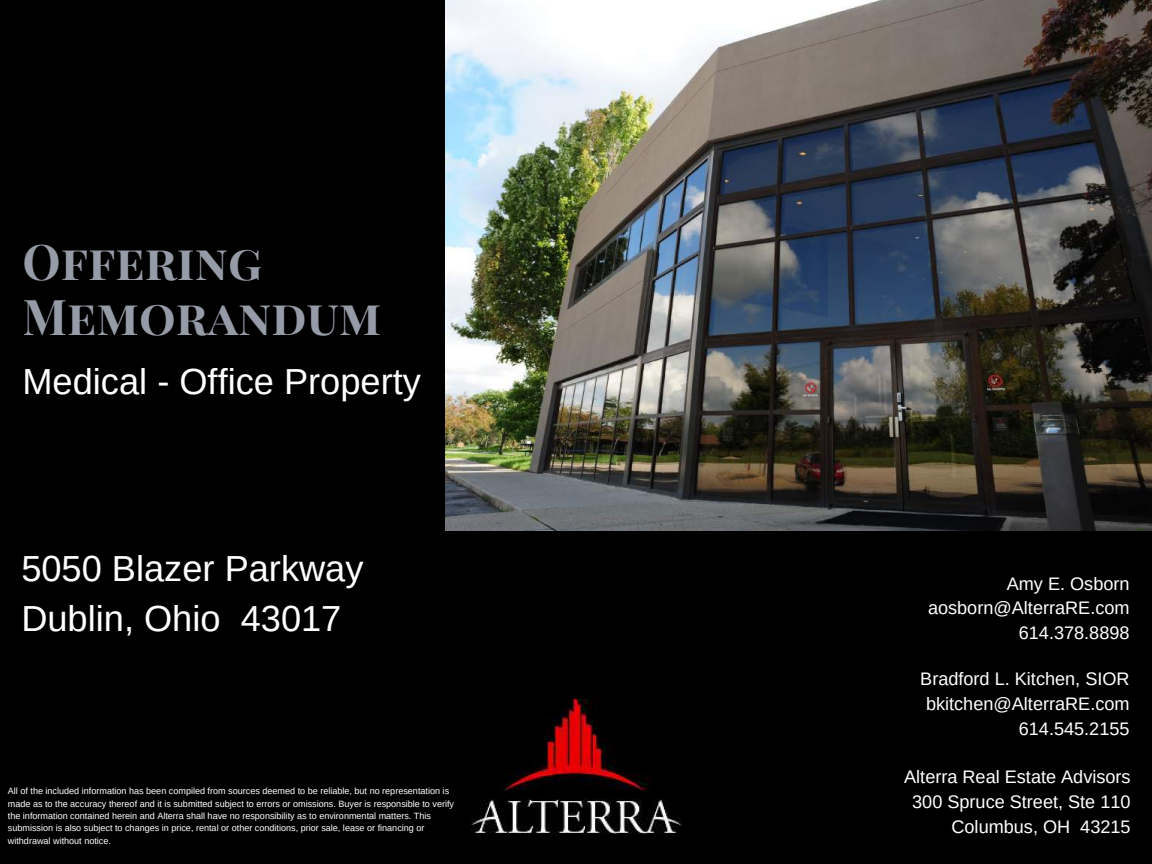
<style>
.page{position:relative;width:1152px;height:864px;background:#000}
.page>*{position:absolute;margin:0;border:0;box-sizing:border-box;transform-origin:0 0}
.t1{font:700 48.3px/55.2px "Playfair Display SC";color:#969ca7}
.t2{font:36.3px/50.7px "Arimo";color:#fff}
.t3{font:18.15px/24.8px "Arimo";color:#fff;text-align:right}
.t4{font:9px/12.3px "Arimo";color:#fff}
</style>
<div class="page">
<img style="left:471px;top:700px;width:211px;height:134px">
<img style="left:446px;top:0;width:706px;height:531px">
<h1 class="t1" style="left:22px;top:233px;width:361px">Offering<br>Memorandum</h1>
<h2 class="t2" style="left:22px;top:356px;width:400px">Medical - Office Property</h2>
<h2 class="t2" style="left:21px;top:543px;width:344px">5050 Blazer Parkway<br>Dublin, Ohio 43017</h2>
<p class="t4" style="left:8px;top:785px;width:448px">All of the included information has been compiled from sources deemed to be reliable, but no representation is made as to the accuracy thereof and it is submitted subject to errors or omissions. Buyer is responsible to verify the information contained herein and Alterra shall have no responsibility as to environmental matters. This submission is also subject to changes in price, rental or other conditions, prior sale, lease or financing or withdrawal without notice.</p>
<h3 class="t3" style="left:928px;top:571px;width:203px">Amy E. Osborn aosborn@AlterraRE.com<br>614.378.8898</h3>
<h3 class="t3" style="left:920px;top:666px;width:211px">Bradford L. Kitchen, SIOR bkitchen@AlterraRE.com<br>614.545.2155</h3>
<h3 class="t3" style="left:904px;top:764px;width:228px">Alterra Real Estate Advisors<br>300 Spruce Street, Ste 110<br>Columbus, OH 43215</h3>
</div>
